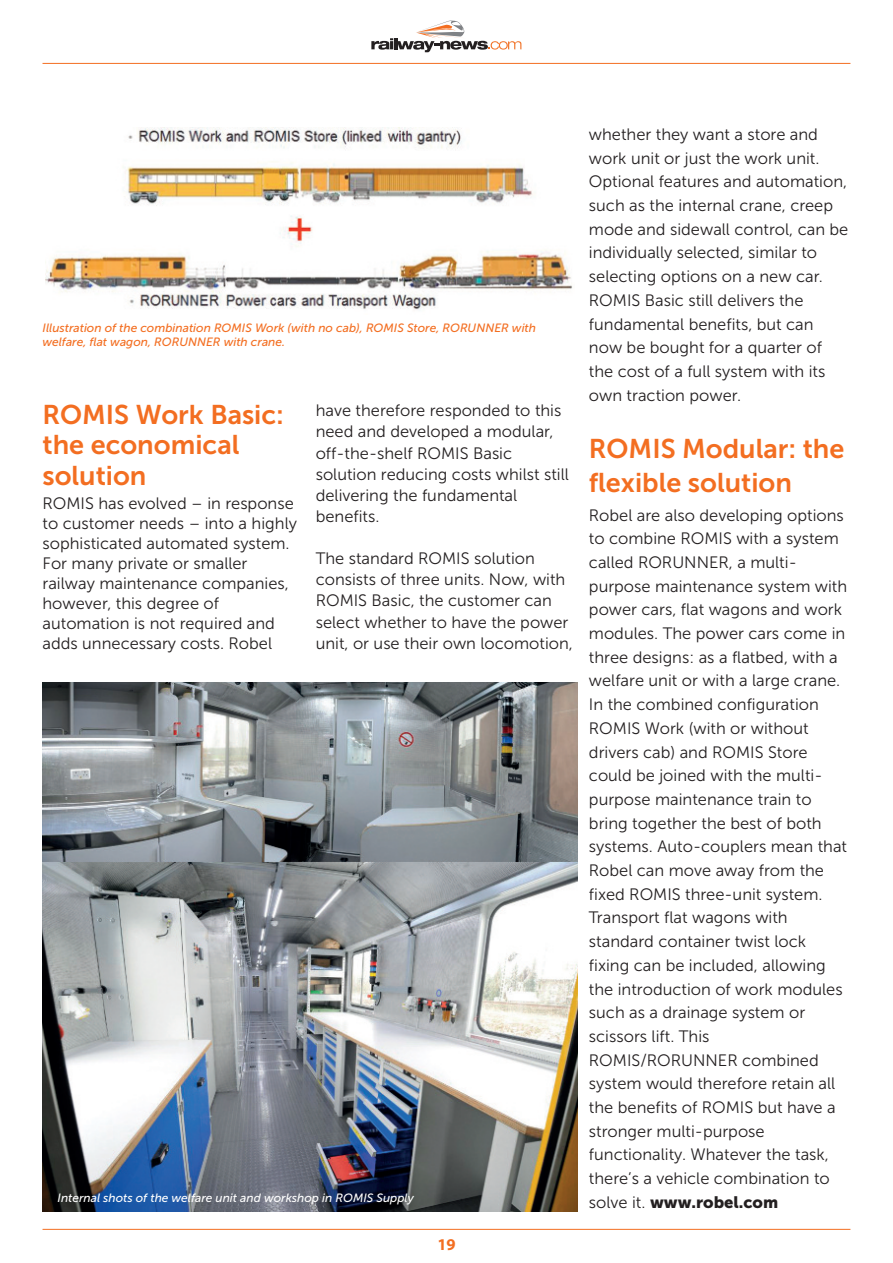
<style>
.page{position:relative;width:893px;height:1263px;background:#fff}
.page>*{position:absolute;margin:0;border:0;box-sizing:border-box;transform-origin:0 0}
.t1{font:27px/30.2px "Museo Sans 700";color:#f36e21}
.t2{font:16.5px/23.7px "Museo Sans 300";color:#231f20}
.t3{font:16.5px "Museo Sans 900";color:#231f20}
.t4{font:700 16.5px "Myriad Pro";color:#f36e21}
.t5{font:italic 12px/14.4px "Museo Sans 500";color:#f36e21}
.t6{font:italic 12px "Museo Sans 500";color:#fff}
.s1{font-family:"Museo Sans 300"}
</style>
<div class="page">
<hr style="left:43px;top:1229px;width:807px;height:1px;background:#f36e21">
<hr style="left:43px;top:63px;width:807px;height:1px;background:#f36e21">
<svg style="left:371px;top:21px;width:151px;height:31px"></svg>
<img style="left:45px;top:128px;width:527px;height:182px">
<img style="left:43px;top:682px;width:534px;height:530px">
<p class="t5" style="left:43px;top:320px;width:495px">Illustration of the combination ROMIS Work (with no cab), ROMIS Store, RORUNNER with welfare, flat wagon, RORUNNER with crane.</p>
<h1 class="t1" style="left:43px;top:400px;width:243px">ROMIS Work Basic: the economical solution</h1>
<p class="t2" style="left:43px;top:493px;width:256px;line-height:20px">ROMIS has evolved – in response to customer needs – into a highly sophisticated automated system.<br>For many private or smaller railway maintenance companies, however, this degree of automation is not required and adds unnecessary costs. Robel</p>
<p class="t2" style="left:316px;top:400px;width:255px;line-height:21.1px">have therefore responded to this need and developed a modular, off-the-shelf ROMIS Basic solution reducing costs whilst still delivering the fundamental benefits.</p>
<p class="t2" style="left:316px;top:548px;width:259px;line-height:21.1px">The standard ROMIS solution consists of three units. Now, with<br>ROMIS Basic, the customer can select whether to have the power unit, or use their own locomotion,</p>
<p class="t6" style="left:58px;top:1190px;width:358px">Internal shots of the welfare unit and workshop in ROMIS Supply</p>
<p class="t4" style="left:437px;top:1238px;width:20px">19</p>
<p class="t2" style="left:589px;top:122px;width:261px">whether they want a store and work unit or just the work unit.<br>Optional features and automation, such as the internal crane, creep mode and sidewall control, can be individually selected, similar to selecting options on a new car.<br>ROMIS Basic still delivers the fundamental benefits, but can now be bought for a quarter of the cost of a full system with its own traction power.</p>
<h1 class="t1" style="left:589px;top:432px;width:257px;line-height:33.9px">ROMIS Modular: the flexible solution</h1>
<p class="t2" style="left:589px;top:503px;width:260px">Robel are also developing options to combine ROMIS with a system called RORUNNER, a multi&shy;purpose maintenance system with power cars, flat wagons and work modules. The power cars come in three designs: as a flatbed, with a welfare unit or with a large crane.<br>In the combined configuration<br>ROMIS Work (with or without drivers cab) and ROMIS Store could be joined with the multi&shy;purpose maintenance train to bring together the best of both systems. Auto-couplers mean that<br>Robel can move away from the fixed ROMIS three-unit system.<br>Transport flat wagons with standard container twist lock fixing can be included, allowing the introduction of work modules such as a drainage system or scissors lift. This<br>ROMIS/RORUNNER combined system would therefore retain all the benefits of ROMIS but have a stronger multi-purpose functionality. Whatever the task, there’s a vehicle combination to</p>
<p class="t3" style="left:589px;top:1192px;width:191px"><span class="s1">solve it.</span> www.robel.com</p>
</div>
